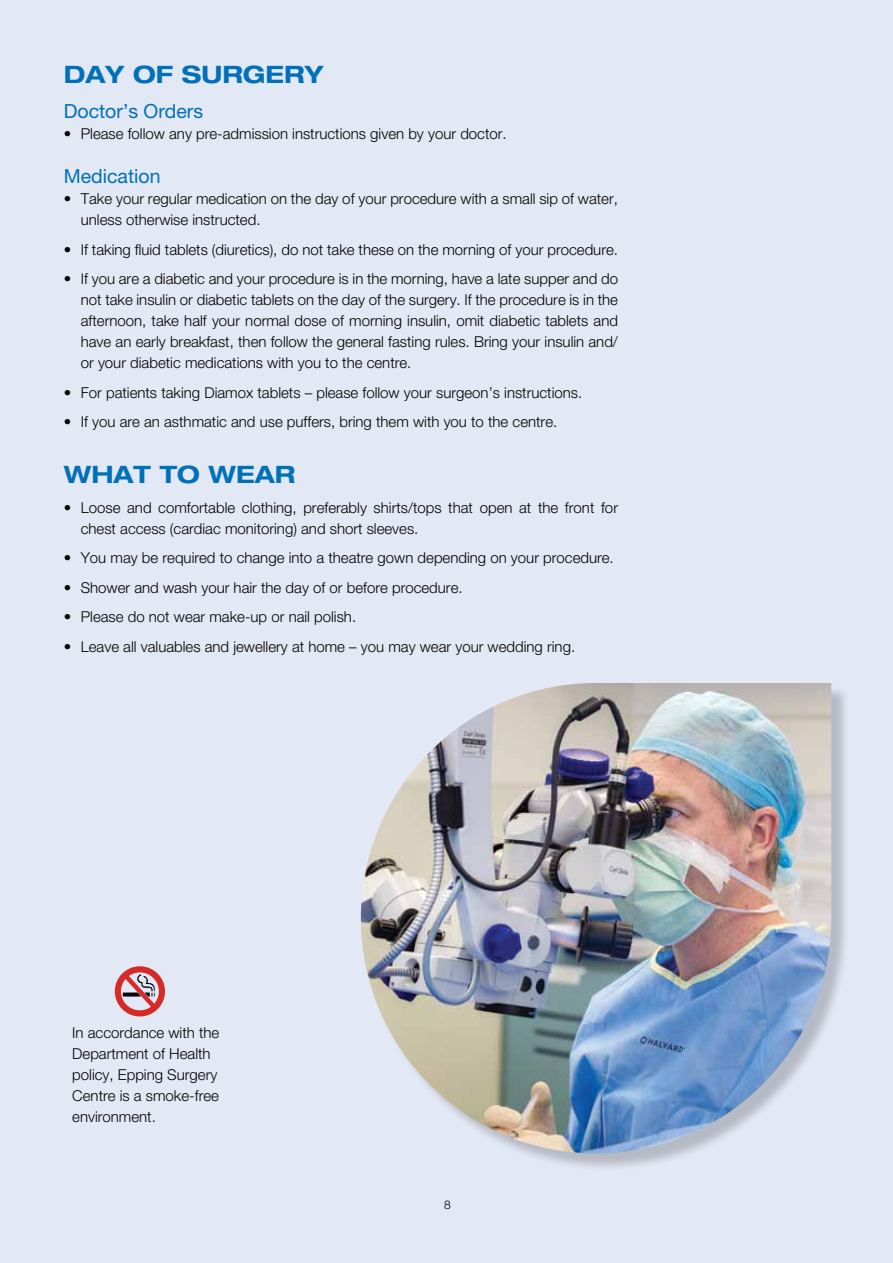
<style>
.page{position:relative;width:893px;height:1263px;background:#e3e8f5}
.page>*{position:absolute;margin:0;border:0;box-sizing:border-box;transform-origin:0 0}
.t1{font:700 expanded 24px "Helvetica Neue";color:#0070b9}
.t2{font:19.5px "Helvetica Neue";color:#0070b9}
.t3{font:300 15px/21px "Helvetica Neue";color:#000}
.t4{font:300 12px "Helvetica Neue";color:#000}
</style>
<div class="page">
<div style="left:115px;top:966px;width:50px;height:50px;border:6px solid #d52a27;border-radius:50%"></div>
<svg style="left:118px;top:968px;width:43px;height:46px"></svg>
<div style="left:363px;top:685px;width:487px;height:487px;background:#000;opacity:.2"></div>
<img style="left:361px;top:683px;width:470px;height:470px">
<h1 class="t1" style="left:64px;top:59px;width:261px">DAY OF SURGERY</h1>
<h2 class="t2" style="left:64px;top:100px;width:141px">Doctor’s Orders</h2>
<p class="t3" style="left:64px;top:123px;width:444px">• Please follow any pre-admission instructions given by your doctor.</p>
<h2 class="t2" style="left:64px;top:165px;width:98px">Medication</h2>
<p class="t3" style="left:81px;top:188px;width:539px;text-indent:-17px">• Take your regular medication on the day of your procedure with a small sip of water, unless otherwise instructed.</p>
<p class="t3" style="left:64px;top:239px;width:556px">• If taking fluid tablets (diuretics), do not take these on the morning of your procedure.</p>
<p class="t3" style="left:81px;top:268px;width:539px;text-align:justify;text-indent:-17px">• If you are a diabetic and your procedure is in the morning, have a late supper and do not take insulin or diabetic tablets on the day of the surgery. If the procedure is in the afternoon, take half your normal dose of morning insulin, omit diabetic tablets and have an early breakfast, then follow the general fasting rules. Bring your insulin and/ or your diabetic medications with you to the centre.</p>
<p class="t3" style="left:64px;top:382px;width:520px">• For patients taking Diamox tablets – please follow your surgeon’s instructions.</p>
<p class="t3" style="left:64px;top:411px;width:495px">• If you are an asthmatic and use puffers, bring them with you to the centre.</p>
<h1 class="t1" style="left:64px;top:460px;width:233px">WHAT TO WEAR</h1>
<p class="t3" style="left:81px;top:497px;width:539px;text-indent:-17px">• Loose and comfortable clothing, preferably shirts/tops that open at the front for chest access (cardiac monitoring) and short sleeves.</p>
<p class="t3" style="left:64px;top:547px;width:551px">• You may be required to change into a theatre gown depending on your procedure.</p>
<p class="t3" style="left:64px;top:577px;width:400px">• Shower and wash your hair the day of or before procedure.</p>
<p class="t3" style="left:64px;top:606px;width:294px">• Please do not wear make-up or nail polish.</p>
<p class="t3" style="left:64px;top:636px;width:513px">• Leave all valuables and jewellery at home – you may wear your wedding ring.</p>
<p class="t3" style="left:72px;top:1021px;width:148px">In accordance with the<br>Department of Health policy, Epping Surgery<br>Centre is a smoke-free environment.</p>
<p class="t4" style="left:444px;top:1197px;width:8px">8</p>
</div>
